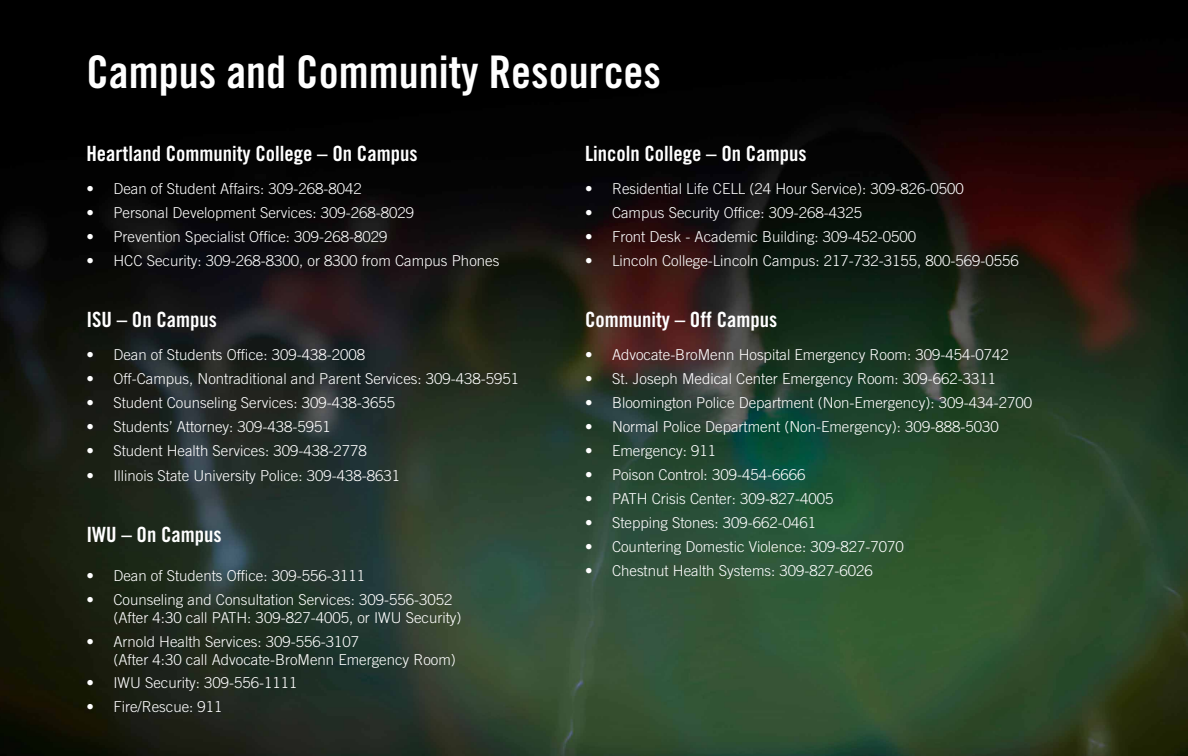
<style>
.page{position:relative;width:1188px;height:756px;background:#fff}
.page>*{position:absolute;margin:0;border:0;box-sizing:border-box;transform-origin:0 0}
.t1{font:45px "Trade Gothic Bold Cond Twenty";color:#fff}
.t2{font:21px "Trade Gothic Bold Cond Twenty";color:#fff}
.t3{font:300 15px "Trade Gothic";color:#fff}
</style>
<div class="page">
<img style="left:0;top:0;width:1188px;height:756px">
<p class="t1" style="left:86px;top:45px;width:576px">Campus and Community Resources</p>
<p class="t2" style="left:86px;top:140px;width:333px">Heartland Community College – On Campus</p>
<p class="t3" style="left:86px;top:179px;width:277px">• Dean of Student Affairs: 309-268-8042</p>
<p class="t3" style="left:86px;top:203px;width:329px">• Personal Development Services: 309-268-8029</p>
<p class="t3" style="left:86px;top:227px;width:303px">• Prevention Specialist Office: 309-268-8029</p>
<p class="t3" style="left:86px;top:251px;width:414px">• HCC Security: 309-268-8300, or 8300 from Campus Phones</p>
<p class="t2" style="left:86px;top:307px;width:132px">ISU – On Campus</p>
<p class="t3" style="left:86px;top:346px;width:280px">• Dean of Students Office: 309-438-2008</p>
<p class="t3" style="left:86px;top:370px;width:434px">• Off-Campus, Nontraditional and Parent Services: 309-438-5951</p>
<p class="t3" style="left:86px;top:394px;width:310px">• Student Counseling Services: 309-438-3655</p>
<p class="t3" style="left:86px;top:418px;width:246px">• Students’ Attorney: 309-438-5951</p>
<p class="t3" style="left:86px;top:442px;width:282px">• Student Health Services: 309-438-2778</p>
<p class="t3" style="left:86px;top:467px;width:315px">• Illinois State University Police: 309-438-8631</p>
<p class="t2" style="left:86px;top:522px;width:137px">IWU – On Campus</p>
<p class="t3" style="left:86px;top:567px;width:280px">• Dean of Students Office: 309-556-3111</p>
<p class="t3" style="left:86px;top:591px;width:368px">• Counseling and Consultation Services: 309-556-3052</p>
<p class="t3" style="left:113px;top:609px;width:350px">(After 4:30 call PATH: 309-827-4005, or IWU Security)</p>
<p class="t3" style="left:86px;top:633px;width:274px">• Arnold Health Services: 309-556-3107</p>
<p class="t3" style="left:113px;top:651px;width:344px">(After 4:30 call Advocate-BroMenn Emergency Room)</p>
<p class="t3" style="left:86px;top:674px;width:213px">• IWU Security: 309-556-1111</p>
<p class="t3" style="left:86px;top:698px;width:138px">• Fire/Rescue: 911</p>
<p class="t2" style="left:585px;top:140px;width:223px">Lincoln College – On Campus</p>
<p class="t3" style="left:585px;top:179px;width:380px">• Residential Life CELL (24 Hour Service): 309-826-0500</p>
<p class="t3" style="left:585px;top:203px;width:279px">• Campus Security Office: 309-268-4325</p>
<p class="t3" style="left:585px;top:227px;width:333px">• Front Desk - Academic Building: 309-452-0500</p>
<p class="t3" style="left:585px;top:251px;width:435px">• Lincoln College-Lincoln Campus: 217-732-3155, 800-569-0556</p>
<p class="t2" style="left:585px;top:307px;width:194px">Community – Off Campus</p>
<p class="t3" style="left:585px;top:346px;width:425px">• Advocate-BroMenn Hospital Emergency Room: 309-454-0742</p>
<p class="t3" style="left:585px;top:370px;width:413px">• St. Joseph Medical Center Emergency Room: 309-662-3311</p>
<p class="t3" style="left:585px;top:394px;width:449px">• Bloomington Police Department (Non-Emergency): 309-434-2700</p>
<p class="t3" style="left:585px;top:418px;width:415px">• Normal Police Department (Non-Emergency): 309-888-5030</p>
<p class="t3" style="left:585px;top:442px;width:133px">• Emergency: 911</p>
<p class="t3" style="left:585px;top:466px;width:222px">• Poison Control: 309-454-6666</p>
<p class="t3" style="left:585px;top:490px;width:250px">• PATH Crisis Center: 309-827-4005</p>
<p class="t3" style="left:585px;top:514px;width:233px">• Stepping Stones: 309-662-0461</p>
<p class="t3" style="left:585px;top:538px;width:320px">• Countering Domestic Violence: 309-827-7070</p>
<p class="t3" style="left:585px;top:562px;width:289px">• Chestnut Health Systems: 309-827-6026</p>
</div>
